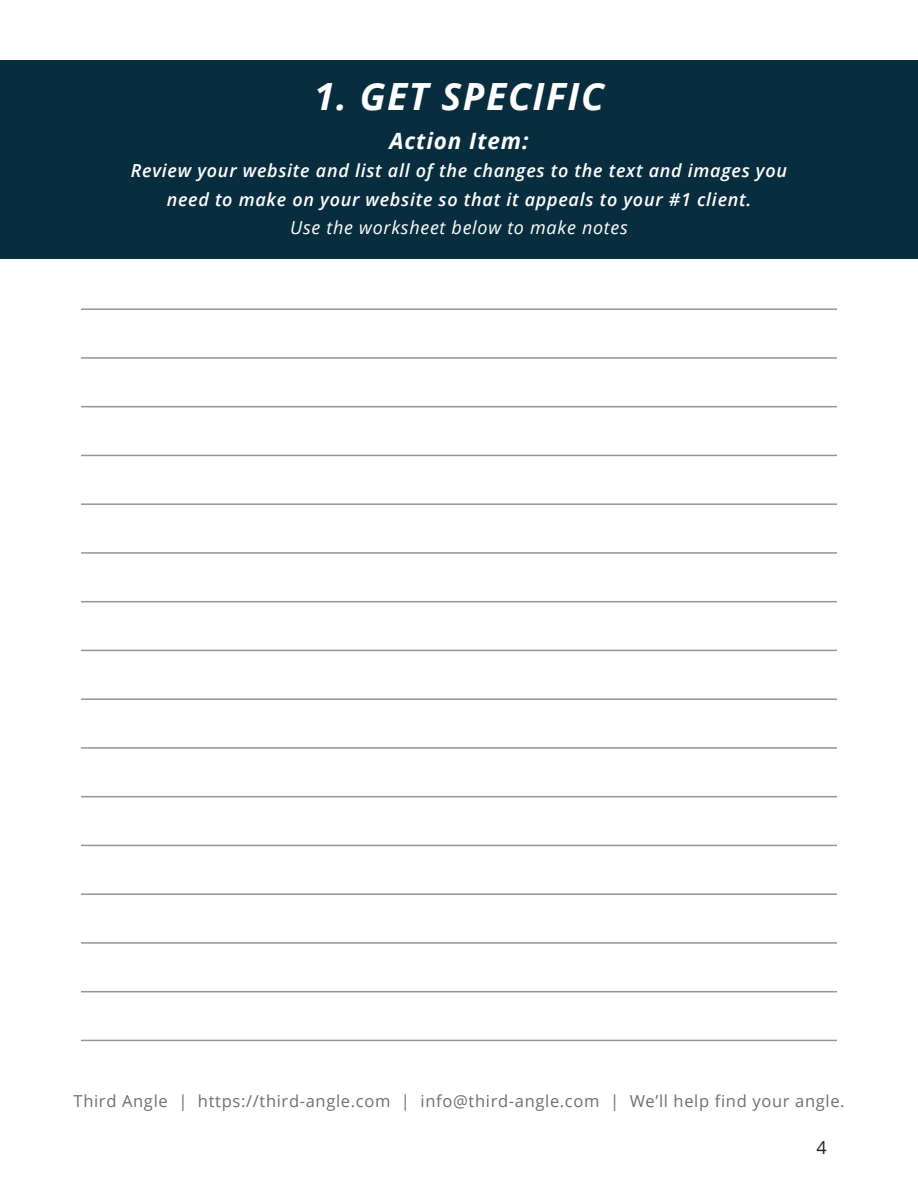
<style>
.page{position:relative;width:918px;height:1188px;background:#fff}
.page>*{position:absolute;margin:0;border:0;box-sizing:border-box;transform-origin:0 0}
.t1{font:italic 700 37.5px "Open Sans";letter-spacing:.04em;color:#fff}
.t2{font:italic 700 22.5px "Open Sans";letter-spacing:.04em;color:#fff}
.t3{font:italic 600 18px/28.5px "Open Sans";letter-spacing:.04em;color:#fff;text-align:center}
.t4{font:italic 18px "Open Sans";letter-spacing:.04em;color:#fff}
.t5{font:18px "Open Sans";color:#231f20}
.t6{font:16.5px "Open Sans";letter-spacing:.04em;color:#6d6e71}
</style>
<div class="page">
<div style="left:0;top:61px;width:918px;height:198px;background:#082d3e"></div>
<hr style="left:81px;top:308px;width:756px;height:2px;background:#939598">
<hr style="left:81px;top:357px;width:756px;height:2px;background:#939598">
<hr style="left:81px;top:406px;width:756px;height:1px;background:#939598">
<hr style="left:81px;top:455px;width:756px;height:1px;background:#939598">
<hr style="left:81px;top:503px;width:756px;height:2px;background:#939598">
<hr style="left:81px;top:552px;width:756px;height:2px;background:#939598">
<hr style="left:81px;top:601px;width:756px;height:1px;background:#939598">
<hr style="left:81px;top:650px;width:756px;height:1px;background:#939598">
<hr style="left:81px;top:698px;width:756px;height:2px;background:#939598">
<hr style="left:81px;top:747px;width:756px;height:2px;background:#939598">
<hr style="left:81px;top:796px;width:756px;height:1px;background:#939598">
<hr style="left:81px;top:845px;width:756px;height:1px;background:#939598">
<hr style="left:81px;top:893px;width:756px;height:2px;background:#939598">
<hr style="left:81px;top:942px;width:756px;height:2px;background:#939598">
<hr style="left:81px;top:991px;width:756px;height:1px;background:#939598">
<hr style="left:81px;top:1040px;width:756px;height:1px;background:#939598">
<h1 class="t1" style="left:314px;top:81px;width:291px">1. GET SPECIFIC</h1>
<p class="t2" style="left:389px;top:131px;width:141px">Action Item:</p>
<p class="t3" style="left:131px;top:158px;width:658px">Review your website and list all of the changes to the text and images you need to make on your website so that it appeals to your #1 client.</p>
<p class="t4" style="left:290px;top:221px;width:339px">Use the worksheet below to make notes</p>
<p class="t6" style="left:74px;top:1094px;width:773px">Third Angle | https://third-angle.com | info@third-angle.com | We’ll help find your angle.</p>
<p class="t5" style="left:816px;top:1140px;width:12px">4</p>
</div>
